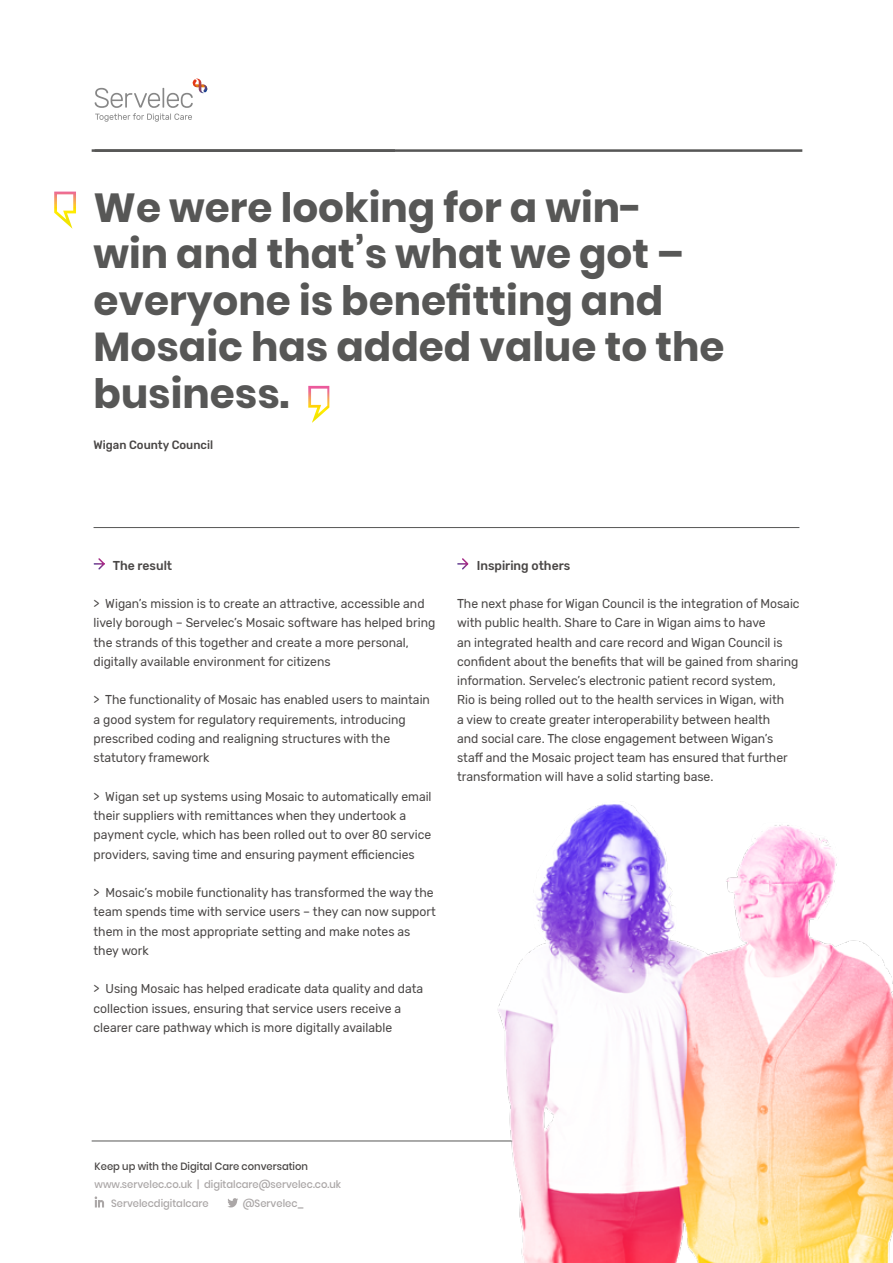
<style>
.page{position:relative;width:893px;height:1263px;background:#fff}
.page>*{position:absolute;margin:0;border:0;box-sizing:border-box;transform-origin:0 0}
.t1{font:700 40.5px/46.5px "Poppins";color:#575756}
.t2{font:12.9px/19.2px "Rubik";color:#494645;scale:.95 1}
.t3{font:500 12.9px "Rubik";color:#494645;scale:.95 1}
.t4{font:500 12px "Rubik";color:#494645;scale:.95 1}
.t5{font:500 10.5px/18.8px "Poppins";color:#aba7a7;scale:.95 1}
.t6{font:500 10.5px "Poppins";color:#494645;scale:.95 1}
</style>
<div class="page">
<svg style="left:93px;top:558px;width:12px;height:12px"></svg>
<svg style="left:457px;top:558px;width:12px;height:12px"></svg>
<hr style="left:94px;top:527px;width:705px;height:1px;background:#575756">
<hr style="left:92px;top:1141px;width:710px;height:1px;background:#575756">
<hr style="left:92px;top:149px;width:710px;height:3px;background:#575756">
<svg style="left:54px;top:192px;width:22px;height:37px"></svg>
<svg style="left:308px;top:386px;width:21px;height:36px"></svg>
<svg style="left:95px;top:79px;width:113px;height:43px"></svg>
<img style="left:444px;top:804px;width:449px;height:459px">
<svg style="left:95px;top:1196px;width:9px;height:11px"></svg>
<svg style="left:227px;top:1198px;width:11px;height:9px"></svg>
<h1 class="t1" style="left:94px;top:184px;width:632px">We were looking for a win&shy;win and that’s what we got – everyone is benefitting and<br>Mosaic has added value to the business.</h1>
<p class="t4" style="left:94px;top:437px;width:127px">Wigan County Council</p>
<p class="t3" style="left:113px;top:558px;width:64px">The result</p>
<p class="t2" style="left:94px;top:594px;width:361px">&gt; Wigan’s mission is to create an attractive, accessible and lively borough – Servelec’s Mosaic software has helped bring the strands of this together and create a more personal, digitally available environment for citizens</p>
<p class="t2" style="left:94px;top:691px;width:356px">&gt; The functionality of Mosaic has enabled users to maintain a good system for regulatory requirements, introducing prescribed coding and realigning structures with the statutory framework</p>
<p class="t2" style="left:94px;top:787px;width:357px">&gt; Wigan set up systems using Mosaic to automatically email their suppliers with remittances when they undertook a payment cycle, which has been rolled out to over 80 service providers, saving time and ensuring payment efficiencies</p>
<p class="t2" style="left:94px;top:883px;width:362px">&gt; Mosaic’s mobile functionality has transformed the way the team spends time with service users – they can now support them in the most appropriate setting and make notes as they work</p>
<p class="t2" style="left:94px;top:979px;width:349px">&gt; Using Mosaic has helped eradicate data quality and data collection issues, ensuring that service users receive a clearer care pathway which is more digitally available</p>
<p class="t3" style="left:477px;top:558px;width:100px">Inspiring others</p>
<p class="t2" style="left:457px;top:594px;width:362px">The next phase for Wigan Council is the integration of Mosaic with public health. Share to Care in Wigan aims to have<br>an integrated health and care record and Wigan Council is confident about the benefits that will be gained from sharing information. Servelec’s electronic patient record system,<br>Rio is being rolled out to the health services in Wigan, with<br>a view to create greater interoperability between health<br>and social care. The close engagement between Wigan’s staff and the Mosaic project team has ensured that further transformation will have a solid starting base.</p>
<p class="t6" style="left:95px;top:1160px;width:226px">Keep up with the Digital Care conversation</p>
<p class="t5" style="left:111px;top:1175px;width:244px;text-indent:-16px">www.servelec.co.uk | digitalcare@servelec.co.uk<br>Servelecdigitalcare</p>
<p class="t5" style="left:243px;top:1193px;width:66px">@Servelec_</p>
</div>
